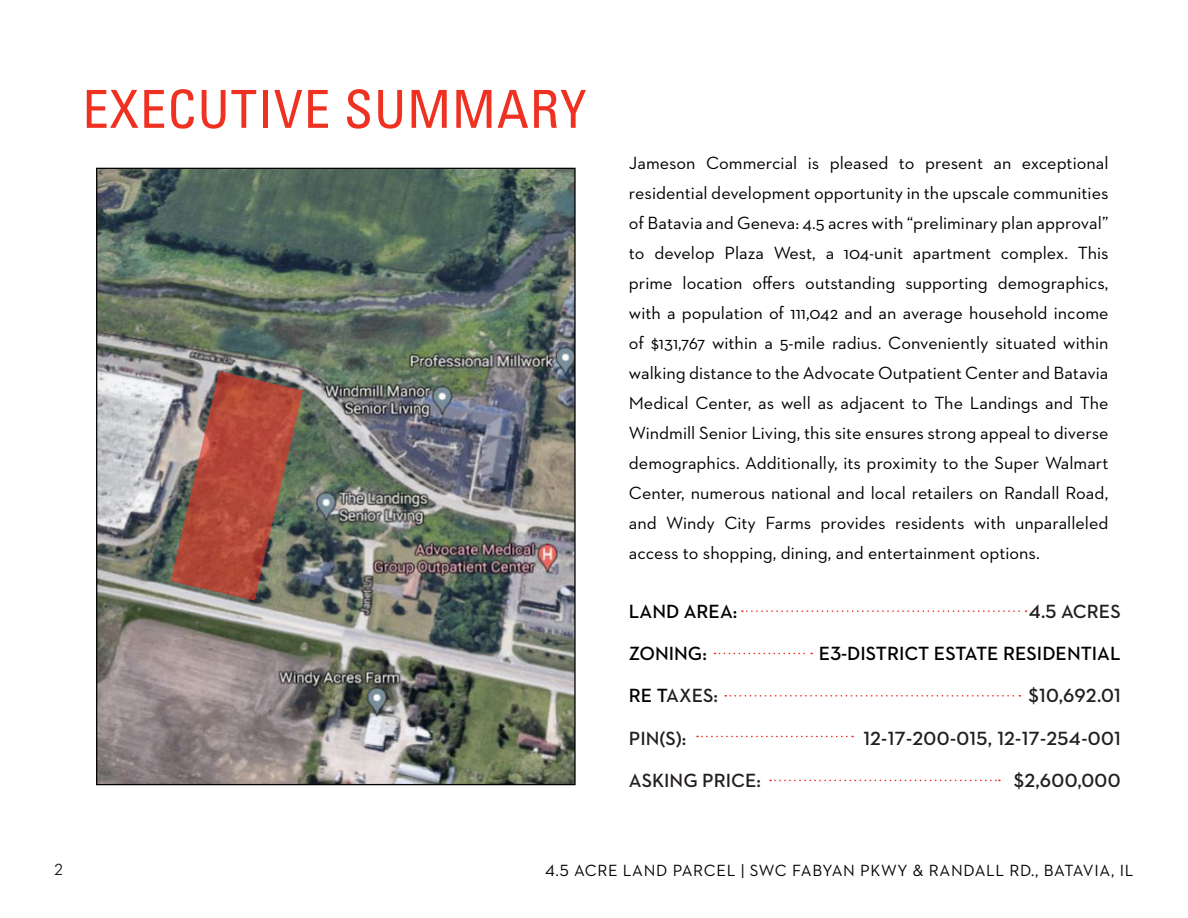
<style>
.page{position:relative;width:1188px;height:918px;background:#fff}
.page>*{position:absolute;margin:0;border:0;box-sizing:border-box;transform-origin:0 0}
.t1{font:condensed 52.5px "Univers LT Std";letter-spacing:.02em;color:#ef3122}
.ToC_Sub-Sections{font:600 19.5px "Neutraface 2 Text";letter-spacing:.005em;color:#231f20}
.ToC_Sub-Sections-2{font:600 19.5px "Neutraface 2 Text";color:#000}
.t2{font:18px/30px "Neutraface 2 Text";color:#000;text-align:justify}
.t3{font:16.5px "Neutraface 2 Text";letter-spacing:.04em;color:#000}
.t4{font:16.5px "Neutraface 2 Text";color:#231f20}
.s1{color:#000}
</style>
<div class="page">
<img style="left:98px;top:170px;width:476px;height:613px">
<svg style="left:742px;top:610px;width:285px;height:2px"></svg>
<svg style="left:697px;top:736px;width:156px;height:1px"></svg>
<svg style="left:770px;top:780px;width:230px;height:1px"></svg>
<svg style="left:715px;top:653px;width:97px;height:1px"></svg>
<svg style="left:725px;top:695px;width:295px;height:2px"></svg>
<svg style="left:171px;top:371px;width:132px;height:229px;background:#9e5e51"></svg>
<p class="t1" style="left:82px;top:76px;width:505px">EXECUTIVE SUMMARY</p>
<p class="t2" style="left:629px;top:148px;width:481px">Jameson Commercial is pleased to present an exceptional residential development opportunity in the upscale communities of Batavia and Geneva: 4.5 acres with “preliminary plan approval” to develop Plaza West, a 104-unit apartment complex. This prime location offers outstanding supporting demographics, with a population of 111,042 and an average household income of $131,767 within a 5-mile radius. Conveniently situated within walking distance to the Advocate Outpatient Center and Batavia Medical Center, as well as adjacent to The Landings and The Windmill Senior Living, this site ensures strong appeal to diverse demographics. Additionally, its proximity to the Super Walmart Center, numerous national and local retailers on Randall Road, and Windy City Farms provides residents with unparalleled access to shopping, dining, and entertainment options.</p>
<p class="ToC_Sub-Sections-2" style="left:629px;top:599px;width:110px">LAND AREA:</p>
<p class="ToC_Sub-Sections" style="left:1029px;top:599px;width:93px">4.5 ACRES</p>
<p class="ToC_Sub-Sections-2" style="left:629px;top:641px;width:79px">ZONING:</p>
<p class="ToC_Sub-Sections-2" style="left:819px;top:641px;width:303px">E3-DISTRICT ESTATE RESIDENTIAL</p>
<p class="ToC_Sub-Sections" style="left:629px;top:683px;width:91px"><span class="s1">RE T</span>AXES:</p>
<p class="ToC_Sub-Sections" style="left:1028px;top:683px;width:94px">$10,692.01</p>
<p class="ToC_Sub-Sections" style="left:629px;top:726px;width:59px">PIN(S):</p>
<p class="ToC_Sub-Sections" style="left:863px;top:726px;width:259px">12-17-200-015, 12-17-254-001</p>
<p class="ToC_Sub-Sections" style="left:629px;top:768px;width:134px">ASKING PRICE:</p>
<p class="ToC_Sub-Sections" style="left:1014px;top:768px;width:109px">$2,600,000</p>
<p class="t4" style="left:54px;top:859px;width:10px">2</p>
<p class="t3" style="left:545px;top:860px;width:590px">4.5 ACRE LAND PARCEL | SWC FABYAN PKWY &amp; RANDALL RD., BATAVIA, IL</p>
</div>
